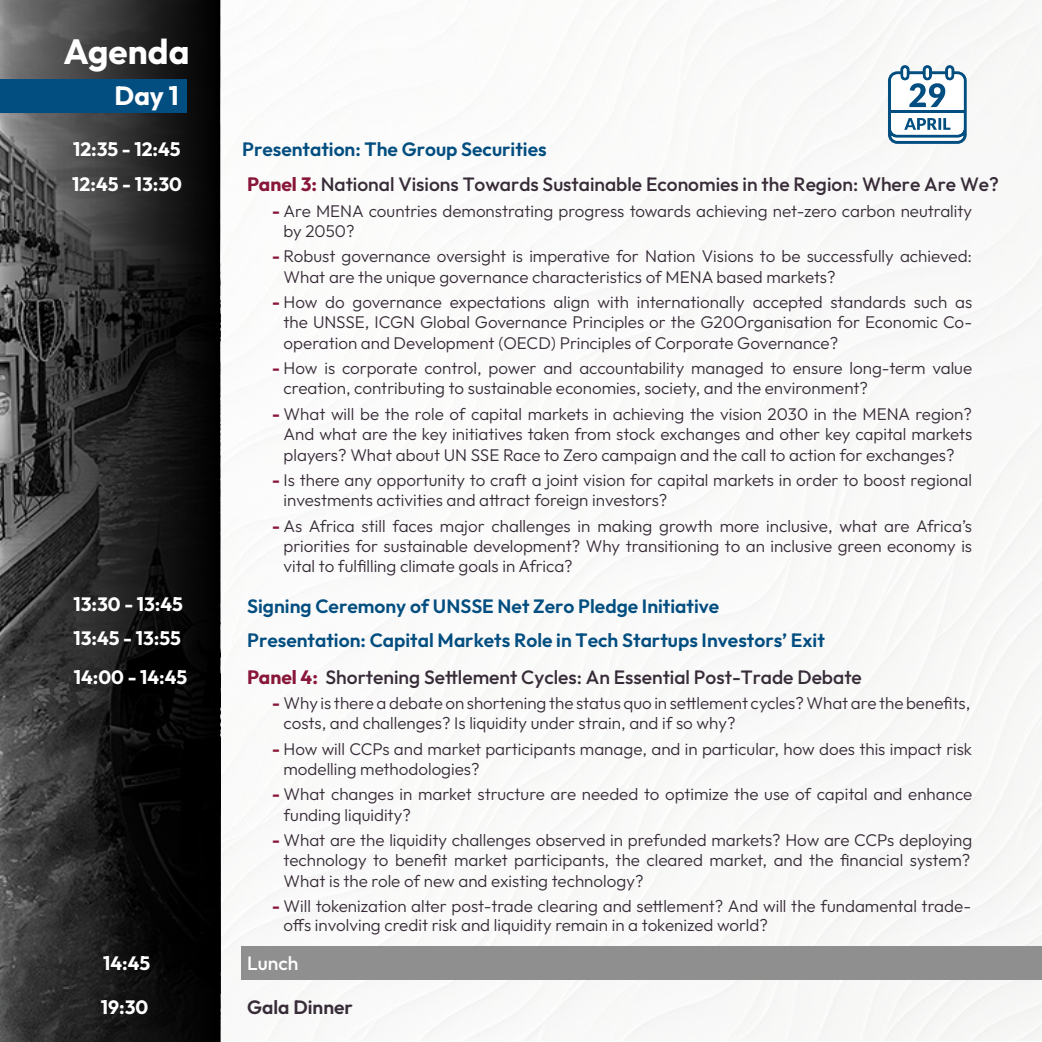
<style>
.page{position:relative;width:1042px;height:1042px;background:#fff}
.page>*{position:absolute;margin:0;border:0;box-sizing:border-box;transform-origin:0 0}
.t1{font:700 35px "Outfit";color:#fff}
.t2{font:700 26.25px "Outfit";color:#fff}
.t3{font:600 19.25px "Outfit";color:#024e80}
.t4{font:500 19.25px "Outfit";color:#372c37}
.t5{font:700 19.25px "Outfit";color:#fff}
.t6{font:600 19.25px "Outfit";color:#372c37}
.t7{font:500 19.25px "Outfit";color:#fff}
.t8{font:300 16.97px/20.3px "Outfit";color:#372c37}
.s1{font-weight:700;color:#891739}
</style>
<div class="page">
<img style="left:222px;top:0;width:820px;height:1040px">
<div style="left:242px;top:946px;width:800px;height:33px;background:#908f8f"></div>
<svg style="left:0;top:0;width:220px;height:1042px;background:#313131"></svg>
<div style="left:0;top:80px;width:187px;height:33px;background:#024e80"></div>
<svg style="left:888px;top:65px;width:78px;height:79px"></svg>
<h1 class="t1" style="left:63px;top:28px;width:127px">Agenda</h1>
<h2 class="t2" style="left:115px;top:78px;width:66px">Day 1</h2>
<p class="t5" style="left:73px;top:136px;width:109px">12:35 - 12:45</p>
<p class="t3" style="left:242px;top:136px;width:306px">Presentation: The Group Securities</p>
<p class="t5" style="left:72px;top:172px;width:111px">12:45 - 13:30</p>
<p class="t4" style="left:247px;top:172px;width:753px"><span class="s1">Panel 3:</span> National Visions Towards Sustainable Economies in the Region: Where Are We?</p>
<p class="t8" style="left:283px;top:201px;width:690px;text-indent:-12px"><span class="s1">-</span> Are MENA countries demonstrating progress towards achieving net-zero carbon neutrality by 2050?</p>
<p class="t8" style="left:283px;top:246px;width:690px;text-indent:-12px"><span class="s1">-</span> Robust governance oversight is imperative for Nation Visions to be successfully achieved:<br>What are the unique governance characteristics of MENA based markets?</p>
<p class="t8" style="left:283px;top:292px;width:690px;text-align:justify;text-indent:-12px"><span class="s1">-</span> How do governance expectations align with internationally accepted standards such as the UNSSE, ICGN Global Governance Principles or the G20Organisation for Economic Co&shy;operation and Development (OECD) Principles of Corporate Governance?</p>
<p class="t8" style="left:284px;top:358px;width:690px;text-indent:-12px"><span class="s1">-</span> How is corporate control, power and accountability managed to ensure long-term value creation, contributing to sustainable economies, society, and the environment?</p>
<p class="t8" style="left:283px;top:404px;width:690px;text-align:justify;text-indent:-11px"><span class="s1">-</span> What will be the role of capital markets in achieving the vision 2030 in the MENA region?<br>And what are the key initiatives taken from stock exchanges and other key capital markets players? What about UN SSE Race to Zero campaign and the call to action for exchanges?</p>
<p class="t8" style="left:283px;top:470px;width:690px;text-indent:-12px"><span class="s1">-</span> Is there any opportunity to craft a joint vision for capital markets in order to boost regional investments activities and attract foreign investors?</p>
<p class="t8" style="left:284px;top:516px;width:690px;text-align:justify;text-indent:-12px"><span class="s1">-</span> As Africa still faces major challenges in making growth more inclusive, what are Africa’s priorities for sustainable development? Why transitioning to an inclusive green economy is vital to fulfilling climate goals in Africa?</p>
<p class="t5" style="left:73px;top:591px;width:111px">13:30 - 13:45</p>
<p class="t3" style="left:247px;top:593px;width:473px">Signing Ceremony of UNSSE Net Zero Pledge Initiative</p>
<p class="t5" style="left:73px;top:625px;width:109px">13:45 - 13:55</p>
<p class="t3" style="left:247px;top:627px;width:579px">Presentation: Capital Markets Role in Tech Startups Investors’ Exit</p>
<p class="t5" style="left:74px;top:664px;width:115px">14:00 - 14:45</p>
<p class="t4" style="left:247px;top:664px;width:616px"><span class="s1">Panel 4:</span> Shortening Settlement Cycles: An Essential Post-Trade Debate</p>
<p class="t8" style="left:283px;top:693px;width:688px;text-indent:-12px"><span class="s1">-</span> Why is there a debate on shortening the status quo in settlement cycles?What are the benefits, costs, and challenges? Is liquidity under strain, and if so why?</p>
<p class="t8" style="left:283px;top:739px;width:690px;text-indent:-11px"><span class="s1">-</span> How will CCPs and market participants manage, and in particular, how does this impact risk modelling methodologies?</p>
<p class="t8" style="left:283px;top:784px;width:690px;text-indent:-12px"><span class="s1">-</span> What changes in market structure are needed to optimize the use of capital and enhance funding liquidity?</p>
<p class="t8" style="left:283px;top:830px;width:690px;text-align:justify;text-indent:-12px"><span class="s1">-</span> What are the liquidity challenges observed in prefunded markets? How are CCPs deploying technology to benefit market participants, the cleared market, and the financial system?<br>What is the role of new and existing technology?</p>
<p class="t8" style="left:284px;top:897px;width:689px;line-height:18.9px;text-indent:-12px"><span class="s1">-</span> Will tokenization alter post-trade clearing and settlement? And will the fundamental trade&shy;offs involving credit risk and liquidity remain in a tokenized world?</p>
<p class="t5" style="left:103px;top:950px;width:49px">14:45</p>
<p class="t7" style="left:247px;top:950px;width:53px">Lunch</p>
<p class="t5" style="left:101px;top:994px;width:49px">19:30</p>
<p class="t6" style="left:247px;top:994px;width:107px">Gala Dinner</p>
</div>
